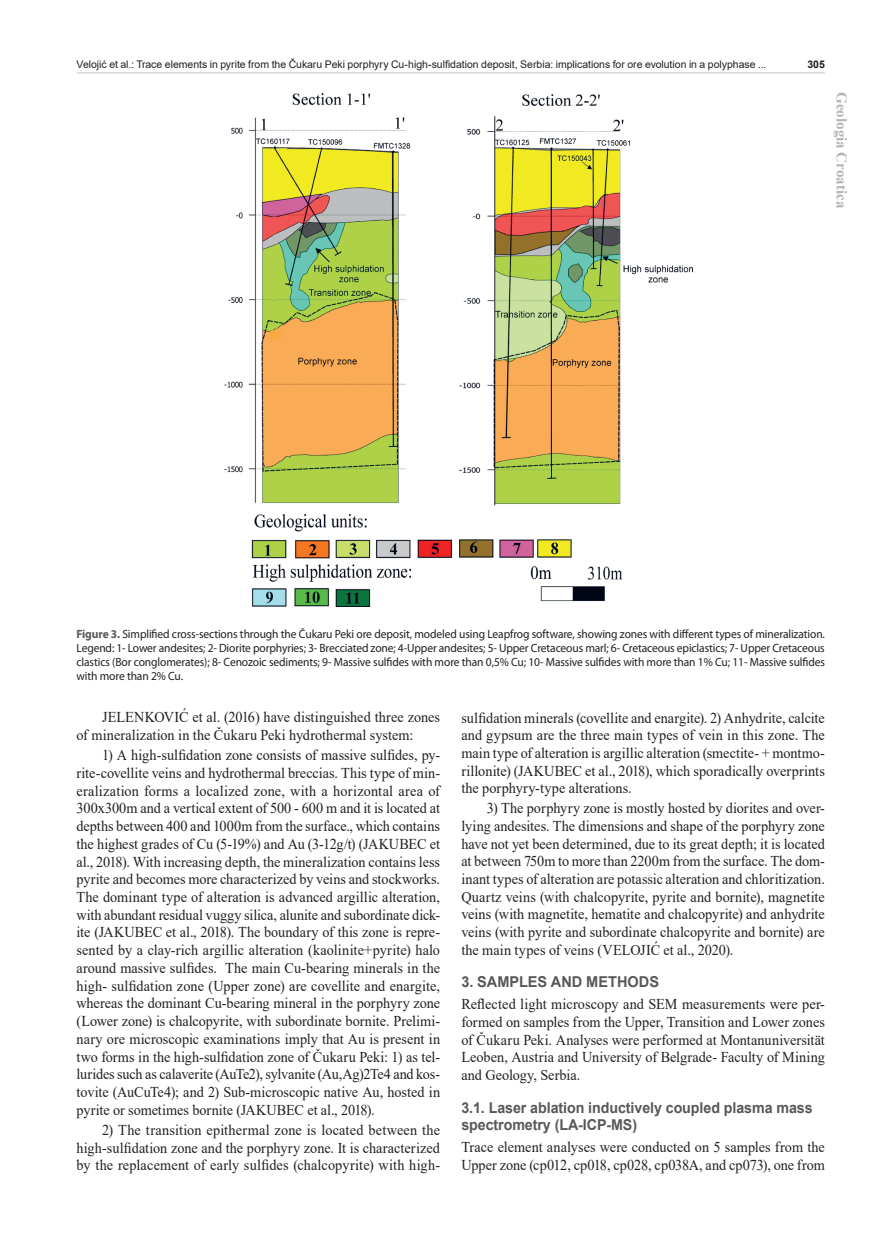
<style>
.page{position:relative;width:893px;height:1234px;background:#fff}
.page>*{position:absolute;margin:0;border:0;box-sizing:border-box;transform-origin:0 0}
.t1{font:15px/17.7px "Times New Roman";letter-spacing:.005em;color:#231f20;text-align:justify;scale:.95 1}
.t2{font:700 15px/17.7px "Arial";letter-spacing:-.005em;color:#57585a;scale:.95 1}
.t3{font:700 15px "Arial";letter-spacing:-.005em;color:#57585a}
.t4{font:700 15px "Times New Roman";color:#b2b3b7}
.t5{font:12px/14.1px "Myriad Pro";letter-spacing:-.01em;color:#231f20;text-align:justify;scale:.96 1}
.t6{font:10.5px "Arial";letter-spacing:-.005em;color:#231f20}
.t7{font:700 10.5px "Arial";color:#231f20}
.s1{font-weight:700;color:#57585a}
</style>
<div class="page">
<hr style="left:77px;top:72px;width:748px;height:1px;background:#c7c8ca">
<img style="left:224px;top:94px;width:468px;height:512px">
<p class="t6" style="left:77px;top:57px;width:691px">Velojić et al.: Trace elements in pyrite from the Čukaru Peki porphyry Cu-high-sulfidation deposit, Serbia: implications for ore evolution in a polyphase ...</p>
<p class="t7" style="left:807px;top:57px;width:19px">305</p>
<p class="t4" style="left:853px;top:92px;width:118px;rotate:90deg">Geologia Croatica</p>
<p class="t5" style="left:77px;top:626px;width:781px"><span class="s1">Figure 3.</span> Simplified cross-sections through the Čukaru Peki ore deposit, modeled using Leapfrog software, showing zones with different types of mineralization.<br>Legend: 1- Lower andesites; 2- Diorite porphyries; 3- Brecciated zone; 4-Upper andesites; 5- Upper Cretaceous marl; 6- Cretaceous epiclastics; 7- Upper Cretaceous clastics (Bor conglomerates); 8- Cenozoic sediments; 9- Massive sulfides with more than 0,5% Cu; 10- Massive sulfides with more than 1% Cu; 11- Massive sulfides with more than 2% Cu.</p>
<p class="t1" style="left:77px;top:708px;width:384px;text-indent:26px">JELENKOVIĆ et al. (2016) have distinguished three zones of mineralization in the Čukaru Peki hydrothermal system:</p>
<p class="t1" style="left:77px;top:745px;width:384px;text-indent:26px">1) A high-sulfidation zone consists of massive sulfides, py&shy;rite-covellite veins and hydrothermal breccias. This type of min&shy;eralization forms a localized zone, with a horizontal area of 300x300m and a vertical extent of 500 - 600 m and it is located at depths between 400 and 1000m from the surface., which contains the highest grades of Cu (5-19%) and Au (3-12g/t) (JAKUBEC et al., 2018). With increasing depth, the mineralization contains less pyrite and becomes more characterized by veins and stockworks.<br>The dominant type of alteration is advanced argillic alteration, with abundant residual vuggy silica, alunite and subordinate dick&shy;ite (JAKUBEC et al., 2018). The boundary of this zone is repre&shy;sented by a clay-rich argillic alteration (kaolinite+pyrite) halo around massive sulfides. The main Cu-bearing minerals in the high- sulfidation zone (Upper zone) are covellite and enargite, whereas the dominant Cu-bearing mineral in the porphyry zone (Lower zone) is chalcopyrite, with subordinate bornite. Prelimi&shy;nary ore microscopic examinations imply that Au is present in two forms in the high-sulfidation zone of Čukaru Peki: 1) as tel&shy;lurides such as calaverite (AuTe2), sylvanite (Au,Ag)2Te4 and kos&shy;tovite (AuCuTe4); and 2) Sub-microscopic native Au, hosted in pyrite or sometimes bornite (JAKUBEC et al., 2018).</p>
<p class="t1" style="left:77px;top:1120px;width:384px;text-indent:26px">2) The transition epithermal zone is located between the high-sulfidation zone and the porphyry zone. It is characterized by the replacement of early sulfides (chalcopyrite) with high-</p>
<p class="t1" style="left:461px;top:708px;width:384px">sulfidation minerals (covellite and enargite). 2) Anhydrite, calcite and gypsum are the three main types of vein in this zone. The main type of alteration is argillic alteration (smectite- + montmo&shy;rillonite) (JAKUBEC et al., 2018), which sporadically overprints the porphyry-type alterations.</p>
<p class="t1" style="left:461px;top:798px;width:384px;text-indent:26px">3) The porphyry zone is mostly hosted by diorites and over&shy;lying andesites. The dimensions and shape of the porphyry zone have not yet been determined, due to its great depth; it is located at between 750m to more than 2200m from the surface. The dom&shy;inant types of alteration are potassic alteration and chloritization.<br>Quartz veins (with chalcopyrite, pyrite and bornite), magnetite veins (with magnetite, hematite and chalcopyrite) and anhydrite veins (with pyrite and subordinate chalcopyrite and bornite) are the main types of veins (VELOJIĆ et al., 2020).</p>
<p class="t3" style="left:461px;top:971px;width:199px">3. SAMPLES AND METHODS</p>
<p class="t1" style="left:461px;top:994px;width:384px">Reflected light microscopy and SEM measurements were per&shy;formed on samples from the Upper, Transition and Lower zones of Čukaru Peki. Analyses were performed at Montanuniversität Leoben, Austria and University of Belgrade- Faculty of Mining and Geology, Serbia.</p>
<p class="t2" style="left:461px;top:1098px;width:371px">3.1. Laser ablation inductively coupled plasma mass spectrometry (LA-ICP-MS)</p>
<p class="t1" style="left:461px;top:1137px;width:384px">Trace element analyses were conducted on 5 samples from the<br>Upper zone (cp012, cp018, cp028, cp038A, and cp073), one from</p>
</div>
